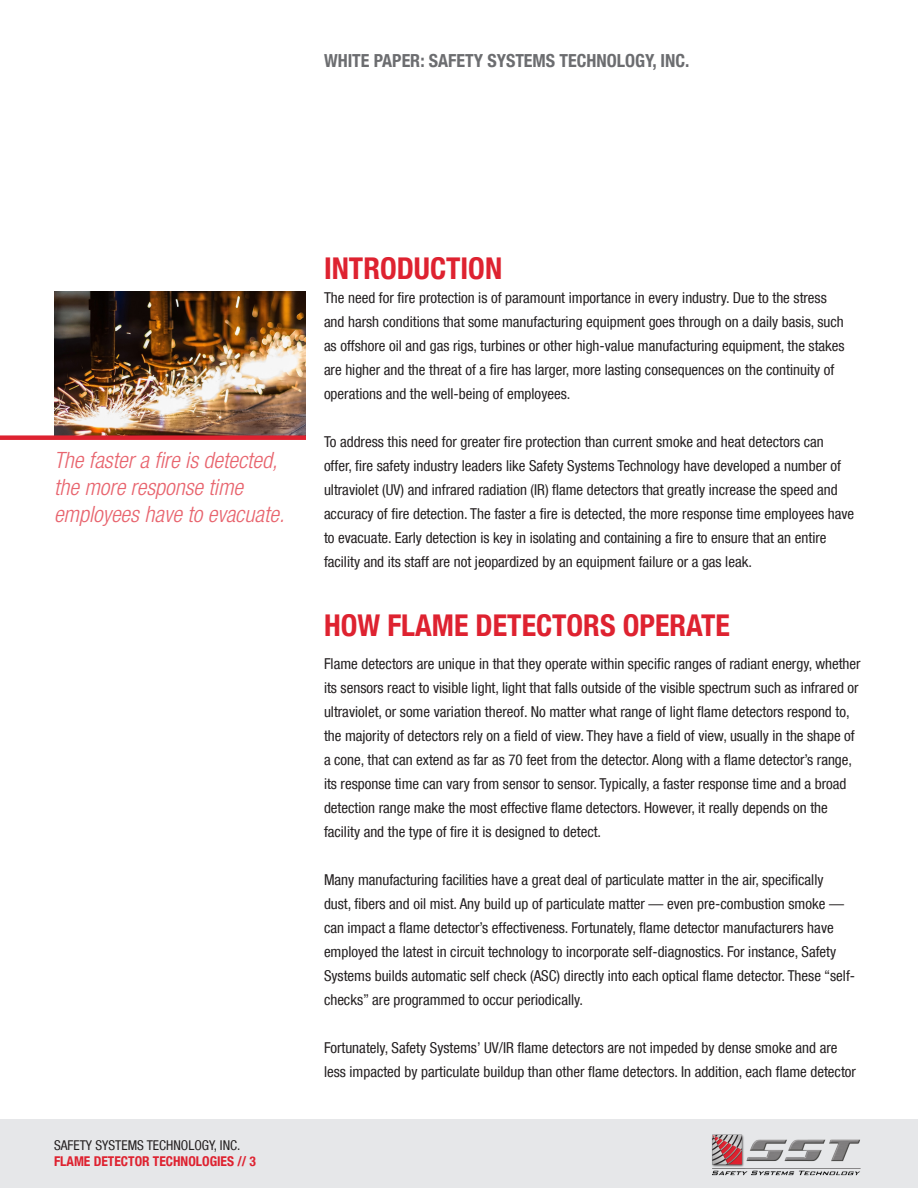
<style>
.page{position:relative;width:918px;height:1188px;background:#fff}
.page>*{position:absolute;margin:0;border:0;box-sizing:border-box;transform-origin:0 0}
.t1{font:700 condensed 30px "Helvetica Neue LT Com";color:#de2230}
.t2{font:italic 300 condensed 22.5px/27px "Helvetica Neue LT Com";color:#e8646e}
.t3{font:700 condensed 18px "Helvetica Neue LT Com";color:#6c6d70}
.t4{font:condensed 15px/24px "Helvetica Neue LT Com";color:#231f20}
.t5{font:condensed 13.5px "Helvetica Neue LT Com";color:#231f20}
.t6{font:700 condensed 13.5px "Helvetica Neue LT Com";color:#de2230}
</style>
<div class="page">
<div style="left:0;top:1119px;width:918px;height:69px;background:#e6e7e9"></div>
<img style="left:712px;top:1134px;width:149px;height:42px">
<img style="left:54px;top:292px;width:252px;height:143px">
<div style="left:0;top:435px;width:306px;height:5px;background:#de2230"></div>
<p class="t3" style="left:324px;top:50px;width:367px">WHITE PAPER: SAFETY SYSTEMS TECHNOLOGY, INC.</p>
<p class="t2" style="left:54px;top:446px;width:232px">The faster a fire is detected, the more response time employees have to evacuate.</p>
<p class="t5" style="left:54px;top:1137px;width:188px">SAFETY SYSTEMS TECHNOLOGY, INC.</p>
<p class="t6" style="left:54px;top:1153px;width:204px">FLAME DETECTOR TECHNOLOGIES // 3</p>
<p class="t1" style="left:324px;top:250px;width:180px">INTRODUCTION</p>
<p class="t4" style="left:324px;top:285px;width:522px">The need for fire protection is of paramount importance in every industry. Due to the stress and harsh conditions that some manufacturing equipment goes through on a daily basis, such as offshore oil and gas rigs, turbines or other high-value manufacturing equipment, the stakes are higher and the threat of a fire has larger, more lasting consequences on the continuity of operations and the well-being of employees.</p>
<p class="t4" style="left:324px;top:429px;width:532px">To address this need for greater fire protection than current smoke and heat detectors can offer, fire safety industry leaders like Safety Systems Technology have developed a number of ultraviolet (UV) and infrared radiation (IR) flame detectors that greatly increase the speed and accuracy of fire detection. The faster a fire is detected, the more response time employees have to evacuate. Early detection is key in isolating and containing a fire to ensure that an entire facility and its staff are not jeopardized by an equipment failure or a gas leak.</p>
<p class="t1" style="left:324px;top:607px;width:407px">HOW FLAME DETECTORS OPERATE</p>
<p class="t4" style="left:324px;top:651px;width:538px">Flame detectors are unique in that they operate within specific ranges of radiant energy, whether its sensors react to visible light, light that falls outside of the visible spectrum such as infrared or ultraviolet, or some variation thereof. No matter what range of light flame detectors respond to, the majority of detectors rely on a field of view. They have a field of view, usually in the shape of a cone, that can extend as far as 70 feet from the detector. Along with a flame detector’s range, its response time can vary from sensor to sensor. Typically, a faster response time and a broad detection range make the most effective flame detectors. However, it really depends on the facility and the type of fire it is designed to detect.</p>
<p class="t4" style="left:324px;top:867px;width:533px">Many manufacturing facilities have a great deal of particulate matter in the air, specifically<br>dust, fibers and oil mist. Any build up of particulate matter — even pre-combustion smoke — can impact a flame detector’s effectiveness. Fortunately, flame detector manufacturers have employed the latest in circuit technology to incorporate self-diagnostics. For instance, Safety Systems builds automatic self check (ASC) directly into each optical flame detector. These “self&shy;checks” are programmed to occur periodically.</p>
<p class="t4" style="left:324px;top:1035px;width:533px">Fortunately, Safety Systems’ UV/IR flame detectors are not impeded by dense smoke and are less impacted by particulate buildup than other flame detectors. In addition, each flame detector</p>
</div>
